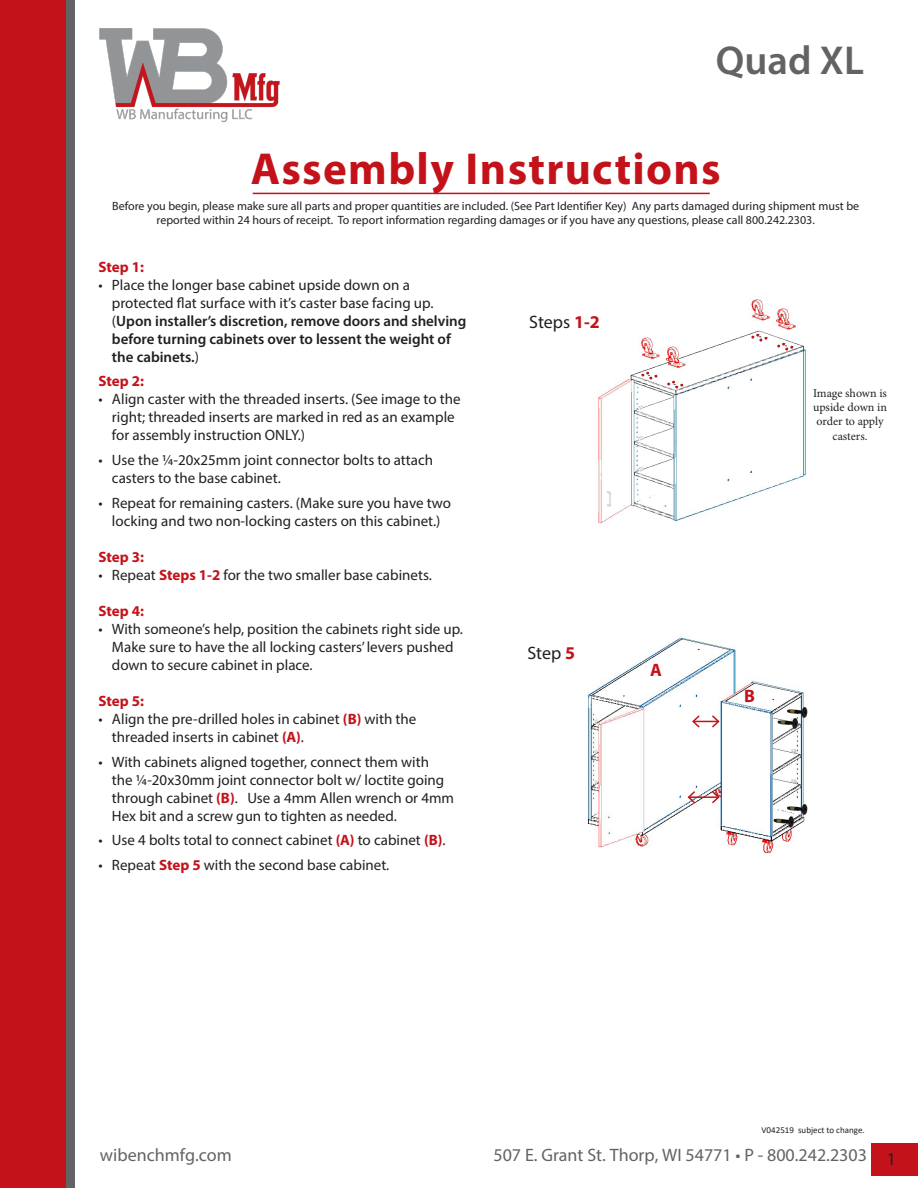
<style>
.page{position:relative;width:918px;height:1188px;background:#fff}
.page>*{position:absolute;margin:0;border:0;box-sizing:border-box;transform-origin:0 0}
.t1{font:700 45px "Myriad Pro";letter-spacing:.03em;color:#c4121a}
.t2{font:600 40.5px "Myriad Pro";color:#636366}
.t3{font:18px "Myriad Pro";color:#636366}
.t4{font:18px "Myriad Pro";letter-spacing:-.005em;color:#231f20}
.t5{font:700 18px "Myriad Pro";color:#c4121a}
.t6{font:15px/18px "Myriad Pro";color:#231f20}
.t7{font:600 15px/18px "Myriad Pro";color:#231f20}
.Head{font:700 15px "Myriad Pro";letter-spacing:-.005em;color:#c4121a}
.t8{font:12px/14.4px "Myriad Pro";color:#231f20;text-align:center}
.t9{font:12px/14.4px "Minion Pro";letter-spacing:-.005em;color:#231f20;text-align:center}
.t10{font:9px "Calibri";color:#231f20}
.s1{font-weight:400}
.s2{font-weight:700;color:#c4121a}
.s3{color:#231f20}
</style>
<div class="page">
<div style="left:871px;top:1144px;width:47px;height:32px;background:#c4121a"></div>
<div style="left:0;top:0;width:67px;height:1188px;background:#c4121a"></div>
<div style="left:67px;top:0;width:8px;height:1188px;background:#636366"></div>
<img style="left:99px;top:28px;width:181px;height:95px">
<hr style="left:253px;top:193px;width:457px;height:1px;background:#c4121a">
<img style="left:598px;top:299px;width:208px;height:225px">
<svg style="left:642px;top:372px;width:15px;height:8px"></svg>
<svg style="left:751px;top:334px;width:16px;height:8px"></svg>
<svg style="left:667px;top:381px;width:16px;height:7px"></svg>
<svg style="left:777px;top:343px;width:16px;height:8px"></svg>
<img style="left:587px;top:635px;width:220px;height:219px">
<svg style="left:691px;top:714px;width:30px;height:15px"></svg>
<hr style="left:689px;top:796px;width:29px;height:2px;background:#c4121a">
<svg style="left:686px;top:790px;width:11px;height:15px"></svg>
<svg style="left:710px;top:790px;width:11px;height:15px"></svg>
<img style="left:776px;top:716px;width:23px;height:16px">
<img style="left:772px;top:814px;width:23px;height:17px">
<img style="left:787px;top:705px;width:21px;height:16px">
<img style="left:787px;top:802px;width:21px;height:16px">
<p class="t2" style="left:716px;top:34px;width:150px">Quad XL</p>
<p class="t1" style="left:251px;top:140px;width:472px">Assembly Instructions</p>
<p class="t8" style="left:112px;top:198px;width:748px">Before you begin, please make sure all parts and proper quantities are included. (See Part Identifier Key) Any parts damaged during shipment must be reported within 24 hours of receipt. To report information regarding damages or if you have any questions, please call 800.242.2303.</p>
<p class="Head" style="left:98px;top:257px;width:47px">Step 1:</p>
<p class="t7" style="left:112px;top:275px;width:356px;text-indent:-14px"><span class="s1">• Place the longer base cabinet upside down on a protected flat surface with it’s caster base facing up. (</span>Upon installer’s discretion, remove doors and shelving before turning cabinets over to lessent the weight of the cabinets.<span class="s1">)</span></p>
<p class="Head" style="left:98px;top:372px;width:47px">Step 2:</p>
<p class="t6" style="left:112px;top:390px;width:350px;text-indent:-14px">• Align caster with the threaded inserts. (See image to the right; threaded inserts are marked in red as an example for assembly instruction ONLY.)</p>
<p class="t6" style="left:112px;top:451px;width:323px;text-indent:-14px">• Use the 1/4-20x25mm joint connector bolts to attach casters to the base cabinet.</p>
<p class="t6" style="left:98px;top:494px;width:354px;text-align:center">• Repeat for remaining casters. (Make sure you have two locking and two non-locking casters on this cabinet.)</p>
<p class="Head" style="left:98px;top:547px;width:47px">Step 3:</p>
<p class="t6" style="left:98px;top:566px;width:335px">• Repeat <span class="s2">Steps 1-2</span> for the two smaller base cabinets.</p>
<p class="Head" style="left:98px;top:601px;width:47px">Step 4:</p>
<p class="t6" style="left:112px;top:620px;width:353px;text-indent:-14px">• With someone’s help, position the cabinets right side up.<br>Make sure to have the all locking casters’ levers pushed down to secure cabinet in place.</p>
<p class="Head" style="left:98px;top:691px;width:47px">Step 5:</p>
<p class="t6" style="left:112px;top:710px;width:306px;text-indent:-14px">• Align the pre-drilled holes in cabinet <span class="s2">(B)</span> with the threaded inserts in cabinet <span class="s2">(A)</span>.</p>
<p class="t6" style="left:112px;top:752px;width:344px;text-indent:-14px">• With cabinets aligned together, connect them with<br>the 1/4-20x30mm joint connector bolt w/ loctite going through cabinet <span class="s2">(B)</span>. Use a 4mm Allen wrench or 4mm Hex bit and a screw gun to tighten as needed.</p>
<p class="t6" style="left:98px;top:831px;width:349px">• Use 4 bolts total to connect cabinet <span class="s2">(A)</span> to cabinet <span class="s2">(B)</span>.</p>
<p class="t6" style="left:98px;top:856px;width:292px">• Repeat <span class="s2">Step 5</span> with the second base cabinet.</p>
<p class="t4" style="left:529px;top:310px;width:72px">Steps <span class="s2">1-2</span></p>
<p class="t9" style="left:813px;top:386px;width:76px">Image shown is upside down in order to apply casters.</p>
<p class="t4" style="left:527px;top:642px;width:49px">Step <span class="s2">5</span></p>
<p class="t5" style="left:650px;top:658px;width:13px">A</p>
<p class="t5" style="left:744px;top:684px;width:12px">B</p>
<p class="t10" style="left:762px;top:1124px;width:105px">V042519 subject to change.</p>
<p class="t3" style="left:100px;top:1144px;width:133px">wibenchmfg.com</p>
<p class="t3" style="left:494px;top:1144px;width:404px">507 E. Grant St. Thorp, WI 54771 • P - 800.242.2303 <span class="s3">1</span></p>
</div>
